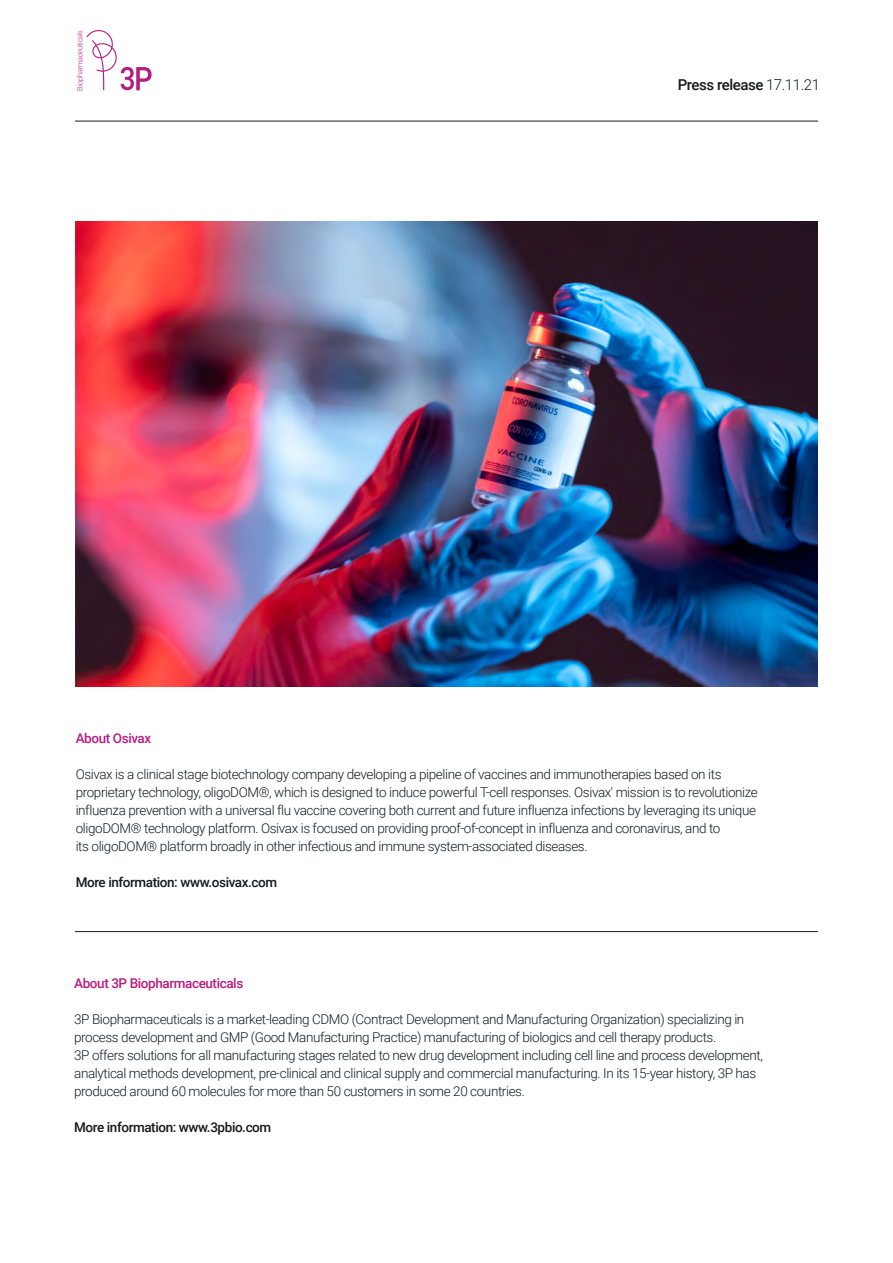
<style>
.page{position:relative;width:893px;height:1263px;background:#fff}
.page>*{position:absolute;margin:0;border:0;box-sizing:border-box;transform-origin:0 0}
.t1{font:500 15px "Roboto";letter-spacing:-.03em;color:#161a1d}
.t2{font:300 13.5px/18px "Roboto";letter-spacing:-.03em;color:#161a1d}
.t3{font:500 13.5px "Roboto";letter-spacing:-.03em;color:#161a1d}
.t4{font:500 13.5px "Roboto";letter-spacing:-.03em;color:#b61c82}
.t5{font:300 7.2px "Roboto";letter-spacing:-.02em;color:#b61c82}
.s1{font-weight:300}
</style>
<div class="page">
<hr style="left:75px;top:931px;width:743px;height:1px;background:#161a1d">
<svg style="left:87px;top:30px;width:65px;height:60px"></svg>
<hr style="left:75px;top:121px;width:743px;height:1px;background:#161a1d">
<img style="left:75px;top:222px;width:743px;height:465px">
<p class="t5" style="left:75px;top:91px;width:62px;rotate:-90deg">Biopharmaceuticals</p>
<p class="t1" style="left:678px;top:75px;width:144px">Press release <span class="s1">17.11.21</span></p>
<p class="t4" style="left:76px;top:728px;width:77px">About Osivax</p>
<p class="t2" style="left:76px;top:764px;width:684px">Osivax is a clinical stage biotechnology company developing a pipeline of vaccines and immunotherapies based on its proprietary technology, oligoDOM®, which is designed to induce powerful T-cell responses. Osivax' mission is to revolutionize influenza prevention with a universal flu vaccine covering both current and future influenza infections by leveraging its unique oligoDOM® technology platform. Osivax is focused on providing proof-of-concept in influenza and coronavirus, and to<br>its oligoDOM® platform broadly in other infectious and immune system-associated diseases.</p>
<p class="t3" style="left:76px;top:872px;width:203px">More information: www.osivax.com</p>
<p class="t4" style="left:74px;top:973px;width:171px">About 3P Biopharmaceuticals</p>
<p class="t2" style="left:74px;top:1009px;width:690px">3P Biopharmaceuticals is a market-leading CDMO (Contract Development and Manufacturing Organization) specializing in process development and GMP (Good Manufacturing Practice) manufacturing of biologics and cell therapy products.<br>3P offers solutions for all manufacturing stages related to new drug development including cell line and process development, analytical methods development, pre-clinical and clinical supply and commercial manufacturing. In its 15-year history, 3P has produced around 60 molecules for more than 50 customers in some 20 countries.</p>
<p class="t3" style="left:74px;top:1117px;width:199px">More information: www.3pbio.com</p>
</div>
